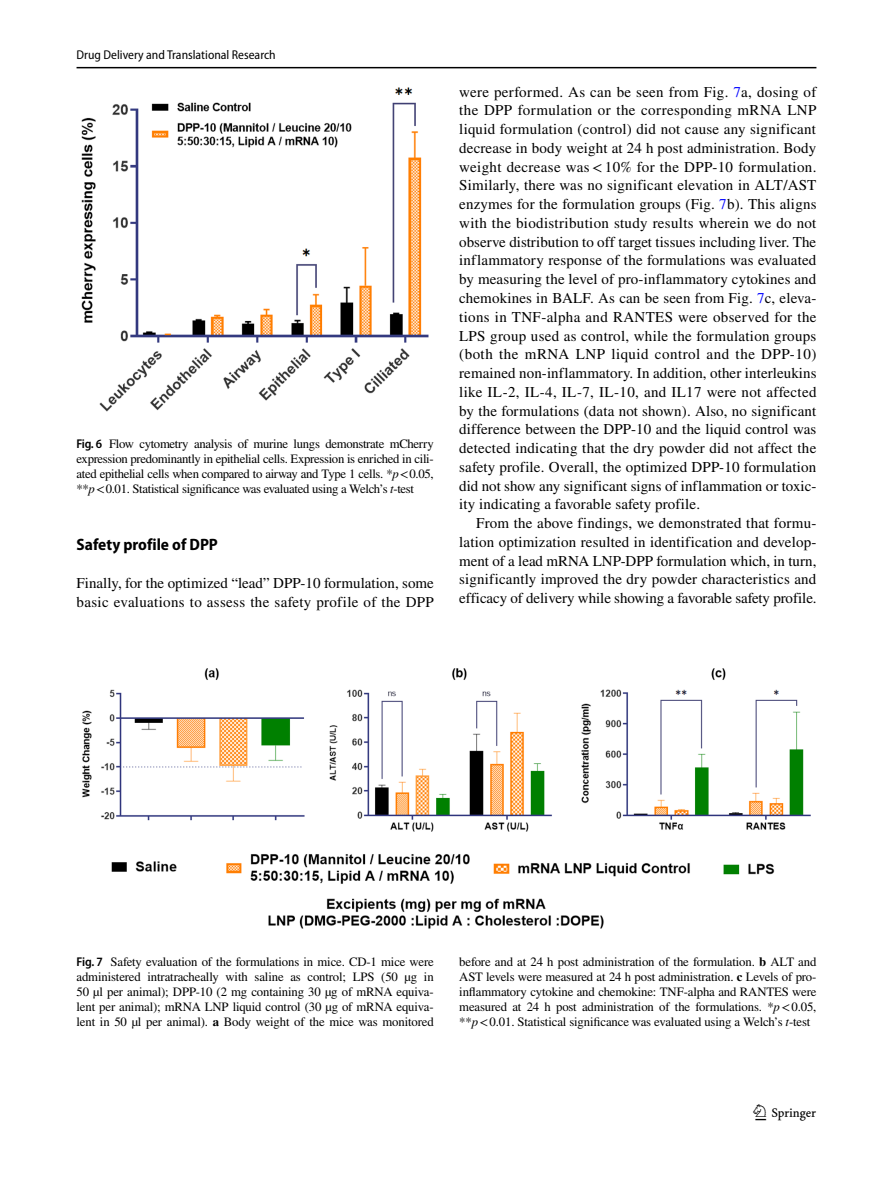
<style>
.page{position:relative;width:893px;height:1187px;background:#fff}
.page>*{position:absolute;margin:0;border:0;box-sizing:border-box;transform-origin:0 0}
.t1{font:22.5px "Springnew Regular 3";color:#000}
.t2{font:700 semi-condensed 16.5px "Myriad Pro";color:#000}
.t3{font:15px/18.8px "STIX";color:#000;text-align:justify}
.t4{font:12.75px/15px "STIX";letter-spacing:-.01em;color:#000;text-align:justify}
.t5{font:semi-condensed 12.75px "Myriad Pro";color:#000}
.s1{font-family:"Myriad Pro";font-weight:600;font-stretch:semi-condensed}
.s2{font-style:italic}
.s3{color:#00f}
.s4{font-weight:700}
</style>
<div class="page">
<hr style="left:77px;top:67px;width:739px;height:1px;background:#000">
<img style="left:81px;top:87px;width:348px;height:325px">
<img style="left:82px;top:668px;width:729px;height:261px">
<p class="t5" style="left:77px;top:48px;width:201px">Drug Delivery and Translational Research</p>
<p class="t4" style="left:77px;top:437px;width:359px"><span class="s1">Fig. 6</span> Flow cytometry analysis of murine lungs demonstrate mCherry expression predominantly in epithelial cells. Expression is enriched in cili&shy;ated epithelial cells when compared to airway and Type 1 cells. *<span class="s2">p</span>&lt;0.05, **<span class="s2">p</span>&lt;0.01. Statistical significance was evaluated using a Welch’s <span class="s2">t</span>-test</p>
<p class="t2" style="left:77px;top:535px;width:143px">Safety profile of DPP</p>
<p class="t3" style="left:77px;top:574px;width:359px">Finally, for the optimized “lead” DPP-10 formulation, some basic evaluations to assess the safety profile of the DPP</p>
<p class="t3" style="left:459px;top:83px;width:359px">were performed. As can be seen from Fig. <span class="s3">7</span>a, dosing of the DPP formulation or the corresponding mRNA LNP liquid formulation (control) did not cause any significant decrease in body weight at 24 h post administration. Body weight decrease was&lt;10% for the DPP-10 formulation.<br>Similarly, there was no significant elevation in ALT/AST enzymes for the formulation groups (Fig. <span class="s3">7</span>b). This aligns with the biodistribution study results wherein we do not observe distribution to off target tissues including liver. The inflammatory response of the formulations was evaluated by measuring the level of pro-inflammatory cytokines and chemokines in BALF. As can be seen from Fig. <span class="s3">7</span>c, eleva&shy;tions in TNF-alpha and RANTES were observed for the LPS group used as control, while the formulation groups (both the mRNA LNP liquid control and the DPP-10) remained non-inflammatory. In addition, other interleukins like IL-2, IL-4, IL-7, IL-10, and IL17 were not affected by the formulations (data not shown). Also, no significant difference between the DPP-10 and the liquid control was detected indicating that the dry powder did not affect the safety profile. Overall, the optimized DPP-10 formulation did not show any significant signs of inflammation or toxic&shy;ity indicating a favorable safety profile.</p>
<p class="t3" style="left:459px;top:514px;width:359px;text-indent:17px">From the above findings, we demonstrated that formu&shy;lation optimization resulted in identification and develop&shy;ment of a lead mRNA LNP-DPP formulation which, in turn, significantly improved the dry powder characteristics and efficacy of delivery while showing a favorable safety profile.</p>
<p class="t4" style="left:77px;top:954px;width:359px"><span class="s1">Fig. 7</span> Safety evaluation of the formulations in mice. CD-1 mice were administered intratracheally with saline as control; LPS (50 µg in 50 µl per animal); DPP-10 (2 mg containing 30 µg of mRNA equiva&shy;lent per animal); mRNA LNP liquid control (30 µg of mRNA equiva&shy;lent in 50 µl per animal). <span class="s4">a</span> Body weight of the mice was monitored</p>
<p class="t4" style="left:459px;top:954px;width:359px">before and at 24 h post administration of the formulation. <span class="s4">b</span> ALT and AST levels were measured at 24 h post administration. <span class="s4">c</span> Levels of pro&shy;inflammatory cytokine and chemokine: TNF-alpha and RANTES were measured at 24 h post administration of the formulations. *<span class="s2">p</span>&lt;0.05, **<span class="s2">p</span>&lt;0.01. Statistical significance was evaluated using a Welch’s <span class="s2">t</span>-test</p>
<h1 class="t1" style="left:755px;top:1104px;width:62px">1 3</h1>
</div>
